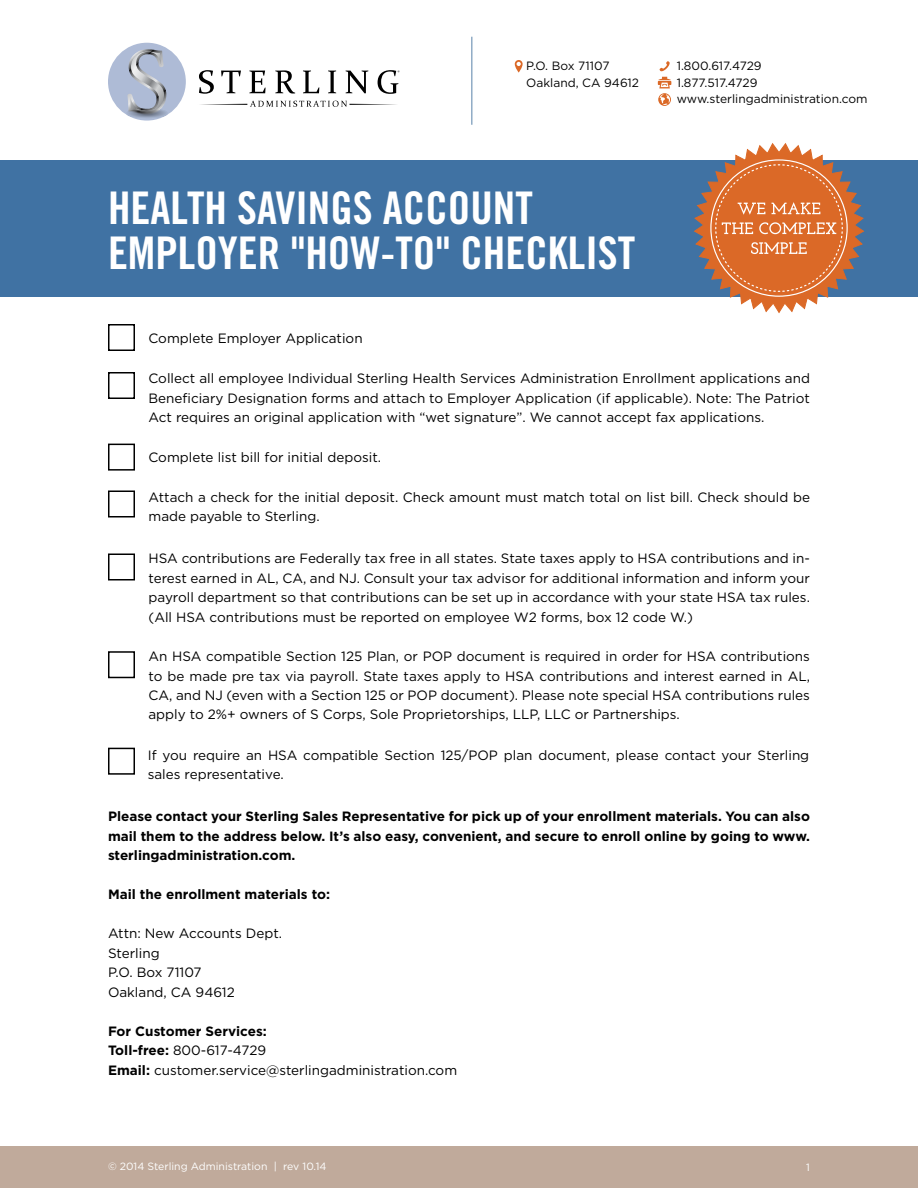
<style>
.page{position:relative;width:918px;height:1188px;background:#fff}
.page>*{position:absolute;margin:0;border:0;box-sizing:border-box;transform-origin:0 0}
.t1{font:45px/45px "Trade Gothic Bold Cond Twenty";color:#fff}
.t2{font:13.5px/19.5px "Gotham";color:#000}
.t3{font:700 13.5px/19.5px "Gotham";color:#000;text-align:justify}
.t4{font:12px/16.5px "Gotham";color:#000}
.t5{font:10.5px "Gotham";color:#fff}
.s1{font-weight:700}
</style>
<div class="page">
<div style="left:0;top:161px;width:918px;height:136px;background:#4072a3"></div>
<svg style="left:693px;top:143px;width:172px;height:171px"></svg>
<div style="left:0;top:1146px;width:918px;height:42px;background:#c0aa9b"></div>
<svg style="left:658px;top:61px;width:13px;height:45px"></svg>
<hr style="left:471px;top:37px;width:2px;height:88px;background:#90acc6">
<svg style="left:515px;top:60px;width:8px;height:13px"></svg>
<svg style="left:199px;top:70px;width:15px;height:24px"></svg>
<svg style="left:221px;top:71px;width:20px;height:22px"></svg>
<svg style="left:249px;top:71px;width:17px;height:22px"></svg>
<svg style="left:275px;top:70px;width:20px;height:24px"></svg>
<svg style="left:303px;top:71px;width:16px;height:22px"></svg>
<svg style="left:328px;top:71px;width:8px;height:22px"></svg>
<svg style="left:346px;top:71px;width:22px;height:22px"></svg>
<svg style="left:200px;top:101px;width:197px;height:6px"></svg>
<div style="left:108px;top:43px;width:78px;height:78px;background:#aebbd6;border-radius:50%"></div>
<svg style="left:126px;top:49px;width:42px;height:67px"></svg>
<svg style="left:378px;top:70px;width:21px;height:24px"></svg>
<img style="left:128px;top:109px;width:38px;height:9px">
<div style="left:108px;top:324px;width:27px;height:27px;background:#fff;border:2px solid #000"></div>
<div style="left:108px;top:372px;width:27px;height:27px;background:#fff;border:2px solid #000"></div>
<div style="left:108px;top:490px;width:27px;height:28px;background:#fff;border:2px solid #000"></div>
<div style="left:108px;top:554px;width:27px;height:26px;background:#fff;border:2px solid #000"></div>
<div style="left:108px;top:651px;width:27px;height:27px;background:#fff;border:2px solid #000"></div>
<div style="left:108px;top:748px;width:27px;height:27px;background:#fff;border:2px solid #000"></div>
<div style="left:108px;top:444px;width:27px;height:27px;background:#fff;border:2px solid #000"></div>
<p class="t4" style="left:526px;top:58px;width:114px">P.O. Box 71107<br>Oakland, CA 94612</p>
<p class="t4" style="left:677px;top:58px;width:192px">1.800.617.4729<br>1.877.517.4729 www.sterlingadministration.com</p>
<h1 class="t1" style="left:108px;top:185px;width:529px">HEALTH SAVINGS ACCOUNT<br>EMPLOYER "HOW-TO" CHECKLIST</h1>
<p class="t2" style="left:148px;top:328px;width:216px">Complete Employer Application</p>
<p class="t2" style="left:148px;top:369px;width:663px;text-align:justify">Collect all employee Individual Sterling Health Services Administration Enrollment applications and Beneficiary Designation forms and attach to Employer Application (if applicable). Note: The Patriot Act requires an original application with “wet signature”. We cannot accept fax applications.</p>
<p class="t2" style="left:148px;top:447px;width:234px">Complete list bill for initial deposit.</p>
<p class="t2" style="left:148px;top:487px;width:663px">Attach a check for the initial deposit. Check amount must match total on list bill. Check should be made payable to Sterling.</p>
<p class="t2" style="left:148px;top:549px;width:663px;text-align:justify">HSA contributions are Federally tax free in all states. State taxes apply to HSA contributions and in&shy;terest earned in AL, CA, and NJ. Consult your tax advisor for additional information and inform your payroll department so that contributions can be set up in accordance with your state HSA tax rules. (All HSA contributions must be reported on employee W2 forms, box 12 code W.)</p>
<p class="t2" style="left:148px;top:646px;width:663px;text-align:justify">An HSA compatible Section 125 Plan, or POP document is required in order for HSA contributions to be made pre tax via payroll. State taxes apply to HSA contributions and interest earned in AL, CA, and NJ (even with a Section 125 or POP document). Please note special HSA contributions rules apply to 2%+ owners of S Corps, Sole Proprietorships, LLP, LLC or Partnerships.</p>
<p class="t2" style="left:148px;top:745px;width:663px">If you require an HSA compatible Section 125/POP plan document, please contact your Sterling sales representative.</p>
<p class="t3" style="left:108px;top:806px;width:704px">Please contact your Sterling Sales Representative for pick up of your enrollment materials. You can also mail them to the address below. It’s also easy, convenient, and secure to enroll online by going to www. sterlingadministration.com.</p>
<p class="t3" style="left:108px;top:884px;width:224px">Mail the enrollment materials to:</p>
<p class="t2" style="left:108px;top:923px;width:176px">Attn: New Accounts Dept.<br>Sterling<br>P.O. Box 71107<br>Oakland, CA 94612</p>
<p class="t2" style="left:108px;top:1021px;width:351px"><span class="s1">For Customer Services:<br>Toll-free:</span> 800-617-4729<br><span class="s1">Email:</span> customer.service@sterlingadministration.com</p>
<p class="t5" style="left:108px;top:1161px;width:220px">© 2014 Sterling Administration | rev 10.14</p>
<p class="t5" style="left:806px;top:1162px;width:5px">1</p>
</div>
